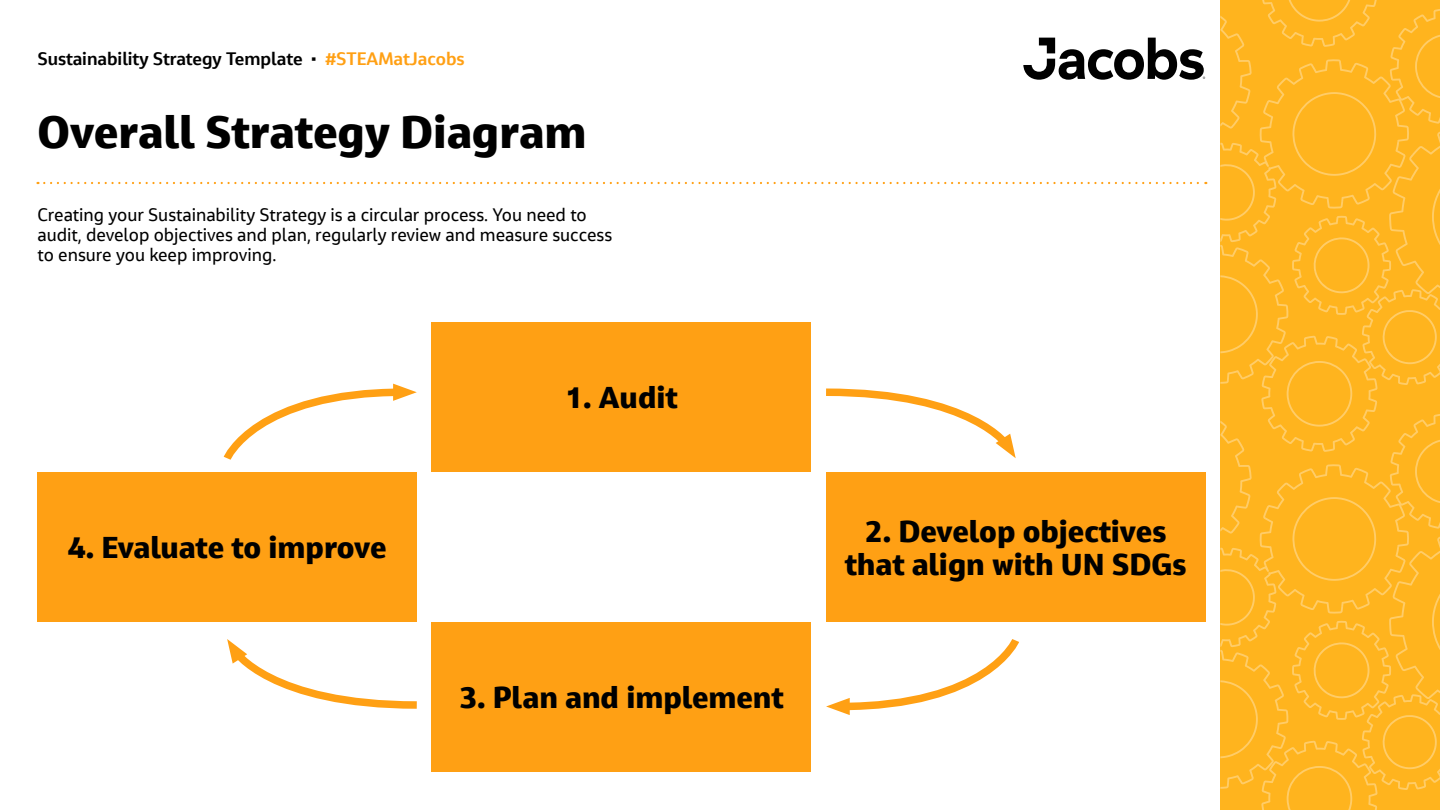
<style>
.page{position:relative;width:1440px;height:810px;background:#fff}
.page>*{position:absolute;margin:0;border:0;box-sizing:border-box;transform-origin:0 0}
.t1{font:800 45px "Jacobs Chronos";color:#000}
.t2{font:800 30px/33.8px "Jacobs Chronos";color:#000;text-align:center}
.t3{font:18px/20.2px "Jacobs Chronos";color:#000}
.t4{font:700 18px "Jacobs Chronos";color:#000}
.s1{color:#ffa014}
</style>
<div class="page">
<svg style="left:1023px;top:38px;width:182px;height:42px"></svg>
<svg style="left:1220px;top:0;width:220px;height:810px;background:#ffb624"></svg>
<svg style="left:38px;top:182px;width:1168px;height:2px"></svg>
<div style="left:432px;top:322px;width:379px;height:150px;background:#ffa014"></div>
<div style="left:826px;top:472px;width:379px;height:150px;background:#ffa014"></div>
<div style="left:38px;top:472px;width:379px;height:150px;background:#ffa014"></div>
<div style="left:432px;top:622px;width:379px;height:150px;background:#ffa014"></div>
<svg style="left:223px;top:384px;width:194px;height:76px"></svg>
<svg style="left:826px;top:639px;width:193px;height:76px"></svg>
<svg style="left:826px;top:388px;width:190px;height:70px"></svg>
<svg style="left:227px;top:639px;width:190px;height:70px"></svg>
<p class="t4" style="left:38px;top:47px;width:429px">Sustainability Strategy Template • <span class="s1">#STEAMatJacobs</span></p>
<h1 class="t1" style="left:38px;top:103px;width:550px">Overall Strategy Diagram</h1>
<p class="t3" style="left:38px;top:204px;width:576px">Creating your Sustainability Strategy is a circular process. You need to audit, develop objectives and plan, regularly review and measure success to ensure you keep improving.</p>
<h2 class="t2" style="left:68px;top:530px;width:320px">4. Evaluate to improve</h2>
<h2 class="t2" style="left:565px;top:380px;width:114px">1. Audit</h2>
<h2 class="t2" style="left:459px;top:680px;width:326px">3. Plan and implement</h2>
<h2 class="t2" style="left:845px;top:513px;width:343px">2. Develop objectives that align with UN SDGs</h2>
</div>
